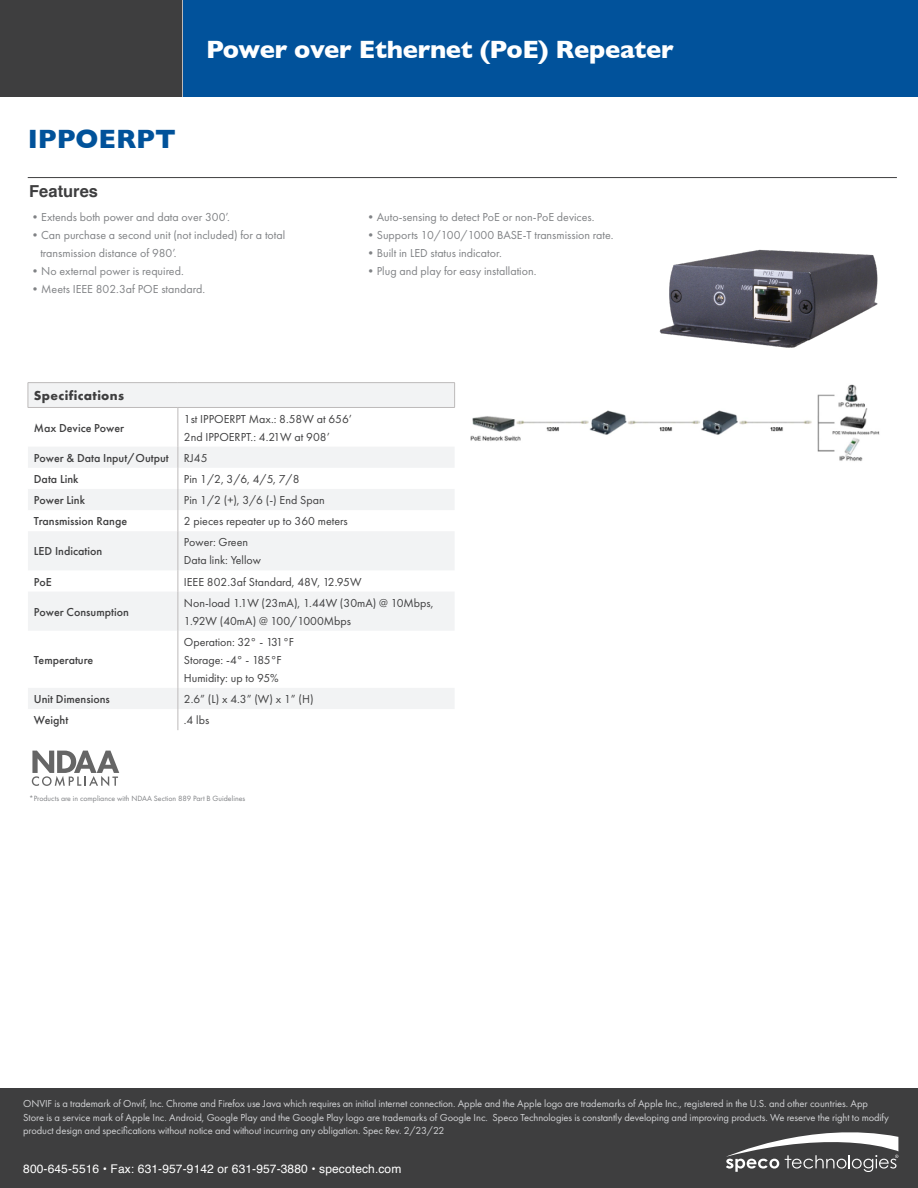
<style>
.page{position:relative;width:918px;height:1188px;background:#fff}
.page>*{position:absolute;margin:0;border:0;box-sizing:border-box;transform-origin:0 0}
.PRODUCT_NAME{font:700 27px "Gill Sans";color:#01529a}
.PRODUCT_NAME-2{font:700 25.5px "Gill Sans";letter-spacing:-.01em;color:#fff}
.DESCRIPTIONS{font:700 16.5px "Helvetica";color:#3e3e3f}
.DESCRIPTIONS-2{font:700 13.5px "Futura PT";letter-spacing:.025em;color:#3e3e3f}
.DESCRIPTIONS-3{font:12px/18px "Futura PT";color:#3e3e3f}
.DESCRIPTIONS-4{font:12px "Futura PT";color:#808285}
.DESCRIPTIONS-5{font:500 12px "Futura PT";color:#3e3e3f}
.ADDRESS{font:12px "Helvetica";letter-spacing:.01em;color:#fff}
.DESCRIPTIONS-6{font:10.5px/13.5px "Futura PT";letter-spacing:-.01em;color:#d2d3d5}
.DESCRIPTIONS-7{font:7.8px "Futura PT";color:#808285}
</style>
<div class="page">
<hr style="left:181px;top:0;width:3px;height:96px;background:#bdbaba">
<div style="left:184px;top:0;width:734px;height:96px;background:#01529b"></div>
<div style="left:0;top:0;width:181px;height:96px;background:#3e3e3f"></div>
<div style="left:0;top:1088px;width:918px;height:100px;background:#3e3e3f"></div>
<hr style="left:28px;top:177px;width:869px;height:1px;background:#3e3e3f">
<svg style="left:726px;top:1132px;width:172px;height:40px"></svg>
<svg style="left:28px;top:383px;width:426px;height:326px;fill:#f4f5f6"></svg>
<hr style="left:178px;top:408px;width:1px;height:39px;background:#bdbaba">
<svg style="left:178px;top:447px;width:1px;height:84px"></svg>
<hr style="left:178px;top:531px;width:1px;height:39px;background:#bdbaba">
<svg style="left:178px;top:570px;width:1px;height:22px"></svg>
<hr style="left:178px;top:592px;width:1px;height:39px;background:#bdbaba">
<hr style="left:178px;top:631px;width:1px;height:57px;background:#bdbaba">
<svg style="left:178px;top:688px;width:1px;height:42px"></svg>
<hr style="left:28px;top:382px;width:150px;height:1px;background:#bdbaba">
<svg style="left:28px;top:383px;width:1px;height:24px"></svg>
<hr style="left:178px;top:382px;width:277px;height:1px;background:#bdbaba">
<svg style="left:454px;top:383px;width:1px;height:24px"></svg>
<hr style="left:28px;top:407px;width:150px;height:1px;background:#bdbaba">
<hr style="left:178px;top:407px;width:277px;height:1px;background:#bdbaba">
<img style="left:659px;top:249px;width:219px;height:99px">
<img style="left:471px;top:384px;width:409px;height:77px">
<svg style="left:32px;top:751px;width:87px;height:35px"></svg>
<p class="PRODUCT_NAME" style="left:28px;top:118px;width:150px">IPPOERPT</p>
<p class="DESCRIPTIONS" style="left:29px;top:178px;width:70px">Features</p>
<p class="PRODUCT_NAME-2" style="left:206px;top:29px;width:469px">Power over Ethernet (PoE) Repeater</p>
<p class="DESCRIPTIONS-4" style="left:29px;top:210px;width:202px">•Extends both power and data over 300’.</p>
<p class="DESCRIPTIONS-4" style="left:29px;top:228px;width:258px">•Can purchase a second unit (not included) for a total</p>
<p class="DESCRIPTIONS-4" style="left:40px;top:246px;width:138px">transmission distance of 980’.</p>
<p class="DESCRIPTIONS-4" style="left:29px;top:264px;width:156px">•No external power is required.</p>
<p class="DESCRIPTIONS-4" style="left:29px;top:282px;width:177px">•Meets IEEE 802.3af POE standard.</p>
<p class="DESCRIPTIONS-4" style="left:365px;top:210px;width:231px">•Auto-sensing to detect PoE or non-PoE devices.</p>
<p class="DESCRIPTIONS-4" style="left:365px;top:228px;width:250px">•Supports 10/100/1000 BASE-T transmission rate.</p>
<p class="DESCRIPTIONS-4" style="left:365px;top:246px;width:138px">•Built in LED status indicator.</p>
<p class="DESCRIPTIONS-4" style="left:365px;top:264px;width:173px">•Plug and play for easy installation.</p>
<p class="DESCRIPTIONS-2" style="left:34px;top:387px;width:92px">Specifications</p>
<p class="DESCRIPTIONS-5" style="left:34px;top:420px;width:92px">Max Device Power</p>
<p class="DESCRIPTIONS-3" style="left:184px;top:410px;width:170px">1st IPPOERPT Max.: 8.58W at 656’</p>
<p class="DESCRIPTIONS-3" style="left:184px;top:428px;width:147px">2nd IPPOERPT.: 4.21W at 908’</p>
<p class="DESCRIPTIONS-5" style="left:34px;top:451px;width:136px">Power &amp; Data Input/Output</p>
<p class="DESCRIPTIONS-3" style="left:184px;top:449px;width:25px">RJ45</p>
<p class="DESCRIPTIONS-5" style="left:34px;top:472px;width:46px">Data Link</p>
<p class="DESCRIPTIONS-3" style="left:184px;top:470px;width:117px">Pin 1/2, 3/6, 4/5, 7/8</p>
<p class="DESCRIPTIONS-5" style="left:34px;top:493px;width:53px">Power Link</p>
<p class="DESCRIPTIONS-3" style="left:184px;top:491px;width:142px">Pin 1/2 (+), 3/6 (-) End Span</p>
<p class="DESCRIPTIONS-5" style="left:34px;top:514px;width:95px">Transmission Range</p>
<p class="DESCRIPTIONS-3" style="left:184px;top:512px;width:165px">2 pieces repeater up to 360 meters</p>
<p class="DESCRIPTIONS-5" style="left:34px;top:544px;width:70px">LED Indication</p>
<p class="DESCRIPTIONS-3" style="left:184px;top:533px;width:66px">Power: Green</p>
<p class="DESCRIPTIONS-3" style="left:184px;top:551px;width:79px">Data link: Yellow</p>
<p class="DESCRIPTIONS-5" style="left:34px;top:574px;width:19px">PoE</p>
<p class="DESCRIPTIONS-3" style="left:184px;top:573px;width:179px">IEEE 802.3af Standard, 48V, 12.95W</p>
<p class="DESCRIPTIONS-5" style="left:34px;top:604px;width:96px">Power Consumption</p>
<p class="DESCRIPTIONS-3" style="left:184px;top:594px;width:251px">Non-load 1.1W (23mA), 1.44W (30mA) @ 10Mbps,<br>1.92W (40mA) @ 100/1000Mbps</p>
<p class="DESCRIPTIONS-5" style="left:34px;top:653px;width:61px">Temperature</p>
<p class="DESCRIPTIONS-3" style="left:184px;top:633px;width:112px">Operation: 32° - 131°F</p>
<p class="DESCRIPTIONS-3" style="left:184px;top:651px;width:99px">Storage: -4° - 185°F</p>
<p class="DESCRIPTIONS-3" style="left:184px;top:669px;width:96px">Humidity: up to 95%</p>
<p class="DESCRIPTIONS-5" style="left:34px;top:692px;width:77px">Unit Dimensions</p>
<p class="DESCRIPTIONS-3" style="left:184px;top:690px;width:131px">2.6” (L) x 4.3” (W) x 1” (H)</p>
<p class="DESCRIPTIONS-5" style="left:34px;top:713px;width:36px">Weight</p>
<p class="DESCRIPTIONS-3" style="left:184px;top:711px;width:27px">.4 lbs</p>
<p class="DESCRIPTIONS-7" style="left:29px;top:794px;width:217px">*Products are in compliance with NDAA Section 889 Part B Guidelines</p>
<p class="DESCRIPTIONS-6" style="left:23px;top:1097px;width:867px">ONVIF is a trademark of Onvif, Inc. Chrome and Firefox use Java which requires an initial internet connection. Apple and the Apple logo are trademarks of Apple Inc., registered in the U.S. and other countries. App<br>Store is a service mark of Apple Inc. Android, Google Play and the Google Play logo are trademarks of Google Inc. Speco Technologies is constantly developing and improving products. We reserve the right to modify product design and specifications without notice and without incurring any obligation. Spec Rev. 2/23/22</p>
<p class="ADDRESS" style="left:23px;top:1159px;width:380px">800-645-5516 • Fax: 631-957-9142 or 631-957-3880 • specotech.com</p>
</div>
